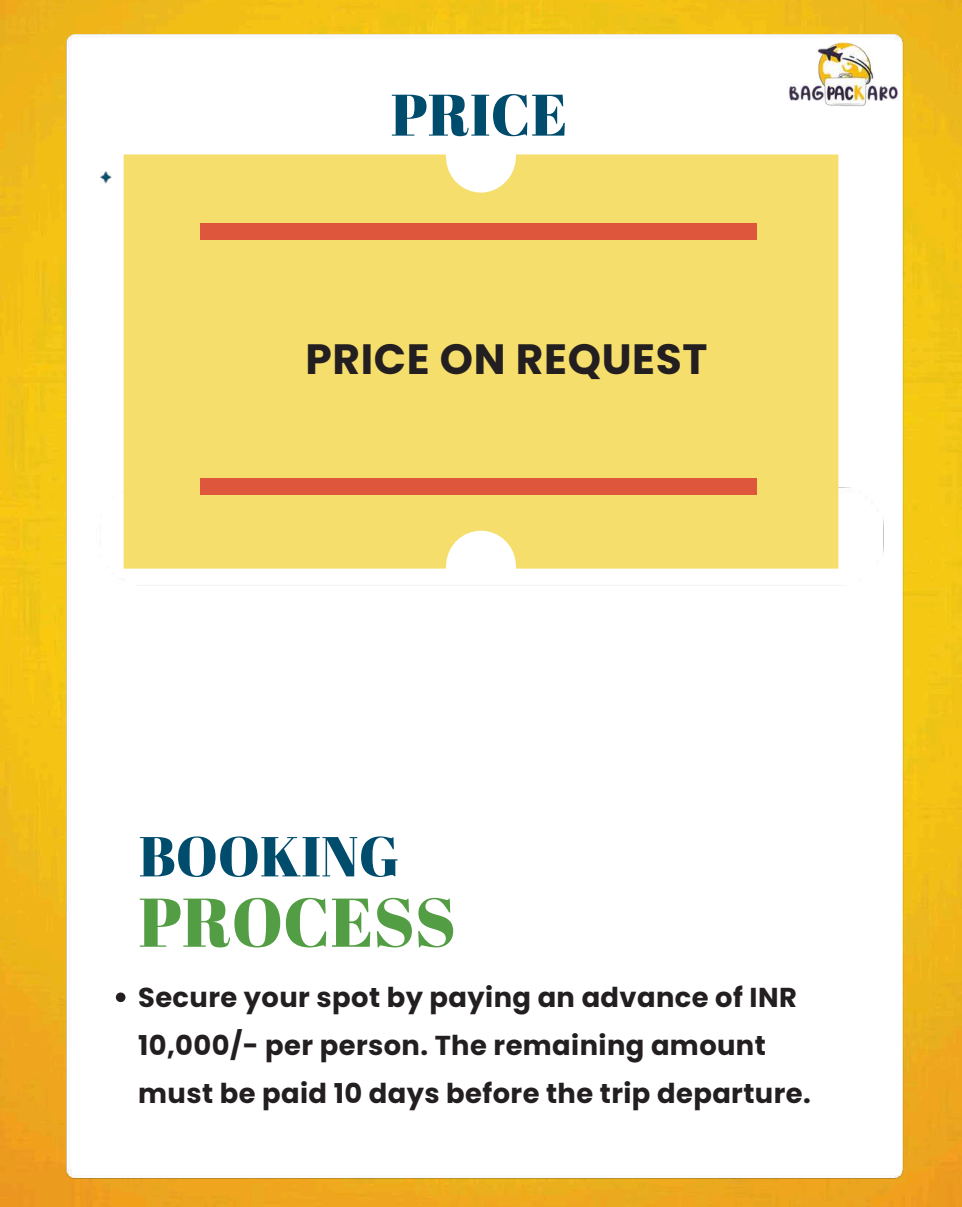
<style>
.page{position:relative;width:962px;height:1207px;background:#fff}
.page>*{position:absolute;margin:0;border:0;box-sizing:border-box;transform-origin:0 0}
.t1{font:68.78px "Abril Fatface";color:#539e44}
.t2{font:58.43px "Abril Fatface";color:#004c6d}
.t3{font:56.18px "Abril Fatface";color:#004c6d}
.t4{font:700 42.38px "Poppins";letter-spacing:.015em;color:#231f20}
.t5{font:700 27.3px/48.4px "Poppins";letter-spacing:.015em;color:#231f20}
</style>
<div class="page">
<img style="left:0;top:0;width:962px;height:1207px">
<img style="left:67px;top:35px;width:837px;height:1143px">
<svg style="left:101px;top:172px;width:11px;height:11px"></svg>
<img style="left:96px;top:488px;width:788px;height:97px">
<svg style="left:124px;top:154px;width:714px;height:414px;background:#f6e17a"></svg>
<div style="left:124px;top:155px;width:708px;height:408px;background:#f5de6b"></div>
<div style="left:201px;top:223px;width:555px;height:16px;background:#de573c"></div>
<div style="left:201px;top:479px;width:555px;height:16px;background:#de573c"></div>
<svg style="left:116px;top:992px;width:9px;height:10px"></svg>
<img style="left:767px;top:5px;width:151px;height:110px">
<h2 class="t2" style="left:391px;top:74px;width:178px">PRICE</h2>
<h3 class="t4" style="left:305px;top:334px;width:403px">PRICE ON REQUEST</h3>
<h3 class="t3" style="left:139px;top:817px;width:262px">BOOKING</h3>
<h1 class="t1" style="left:139px;top:874px;width:319px">PROCESS</h1>
<p class="t5" style="left:138px;top:973px;width:674px">Secure your spot by paying an advance of INR<br>10,000/- per person. The remaining amount must be paid 10 days before the trip departure.</p>
</div>
